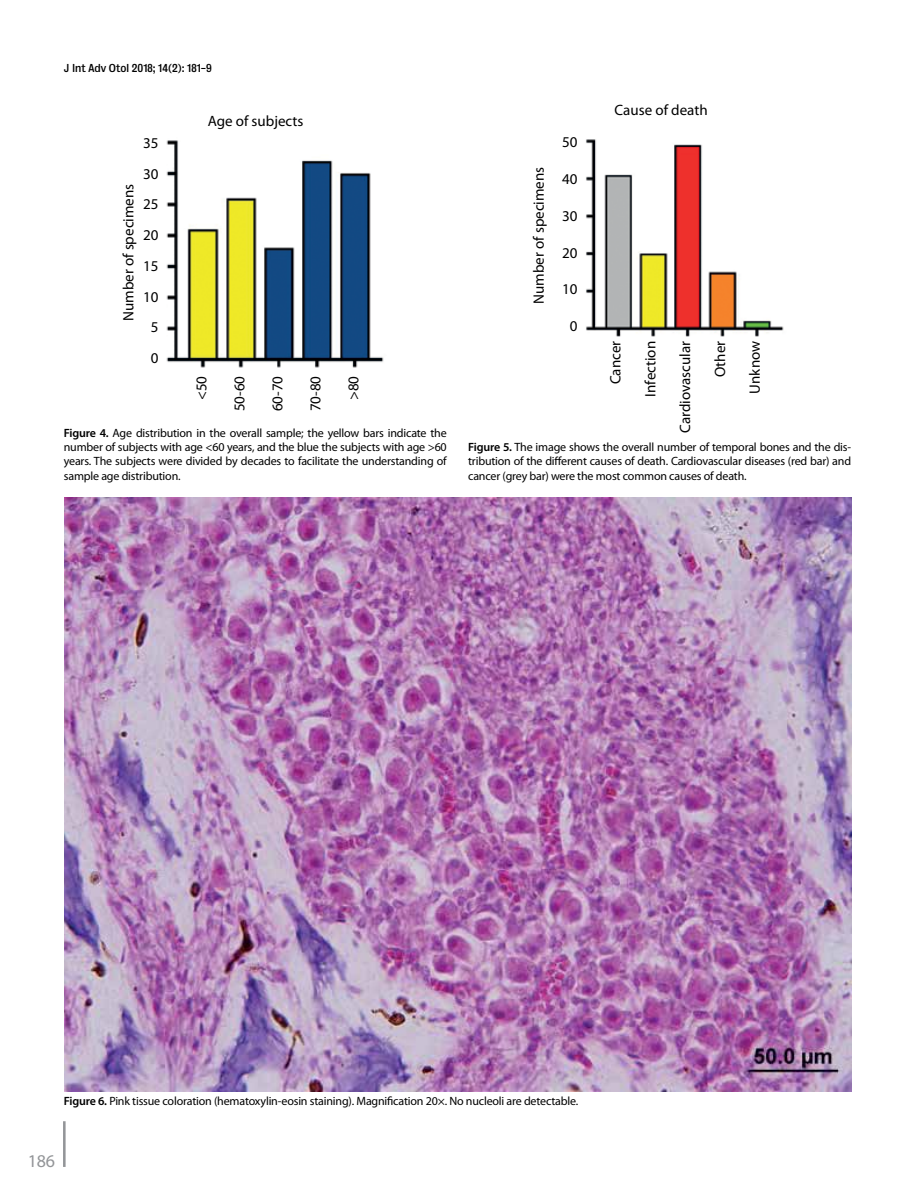
<style>
.page{position:relative;width:915px;height:1191px;background:#fff}
.page>*{position:absolute;margin:0;border:0;box-sizing:border-box;transform-origin:0 0}
.t1{font:18px "Myriad Pro";color:#939598}
.t2{font:15px/30.8px "Myriad Pro";color:#000;text-align:center}
.t3{font:12px/14.4px "Myriad Pro";letter-spacing:-.015em;color:#000;text-align:justify}
.t4{font:10.5px "Bureau Grot Five Three";color:#000}
.s1{font-weight:600}
</style>
<div class="page">
<hr style="left:63px;top:1121px;width:3px;height:46px;background:#939598">
<img style="left:64px;top:498px;width:787px;height:593px">
<img style="left:166px;top:140px;width:218px;height:228px">
<img style="left:586px;top:139px;width:198px;height:198px">
<p class="t4" style="left:64px;top:62px;width:150px">J Int Adv Otol 2018; 14(2): 181-9</p>
<p class="t2" style="left:143px;top:127px;width:17px">35<br>30<br>25<br>20<br>15<br>10<br>5<br>0</p>
<p class="t2" style="left:113px;top:321px;width:139px;rotate:-90deg">Number of specimens</p>
<p class="t2" style="left:208px;top:105px;width:97px">Age of subjects</p>
<p class="t2" style="left:186px;top:400px;width:26px;rotate:-90deg">&lt;50</p>
<p class="t2" style="left:224px;top:411px;width:37px;rotate:-90deg">50-60</p>
<p class="t2" style="left:261px;top:411px;width:37px;rotate:-90deg">60-70</p>
<p class="t2" style="left:299px;top:411px;width:37px;rotate:-90deg">70-80</p>
<p class="t2" style="left:337px;top:400px;width:26px;rotate:-90deg">&gt;80</p>
<p class="t3" style="left:64px;top:425px;width:384px"><span class="s1">Figure 4.</span> Age distribution in the overall sample; the yellow bars indicate the number of subjects with age &lt;60 years, and the blue the subjects with age &gt;60 years. The subjects were divided by decades to facilitate the understanding of sample age distribution.</p>
<p class="t2" style="left:523px;top:304px;width:139px;rotate:-90deg">Number of specimens</p>
<p class="t2" style="left:562px;top:127px;width:17px">50</p>
<p class="t2" style="left:562px;top:163px;width:17px">40</p>
<p class="t2" style="left:562px;top:200px;width:17px">30</p>
<p class="t2" style="left:562px;top:237px;width:17px">20</p>
<p class="t2" style="left:562px;top:274px;width:17px">10</p>
<p class="t2" style="left:569px;top:310px;width:9px">0</p>
<p class="t2" style="left:614px;top:95px;width:94px">Cause of death</p>
<p class="t2" style="left:599px;top:384px;width:45px;rotate:-90deg">Cancer</p>
<p class="t2" style="left:634px;top:397px;width:57px;rotate:-90deg">Infection</p>
<p class="t2" style="left:669px;top:433px;width:93px;rotate:-90deg">Cardiovascular</p>
<p class="t2" style="left:704px;top:377px;width:38px;rotate:-90deg">Other</p>
<p class="t2" style="left:739px;top:394px;width:54px;rotate:-90deg">Unknow</p>
<p class="t3" style="left:468px;top:439px;width:384px"><span class="s1">Figure 5.</span> The image shows the overall number of temporal bones and the dis&shy;tribution of the different causes of death. Cardiovascular diseases (red bar) and cancer (grey bar) were the most common causes of death.</p>
<p class="t3" style="left:64px;top:1093px;width:515px"><span class="s1">Figure 6.</span> Pink tissue coloration (hematoxylin-eosin staining). Magnification 20×. No nucleoli are detectable.</p>
<h1 class="t1" style="left:28px;top:1149px;width:29px">186</h1>
</div>
